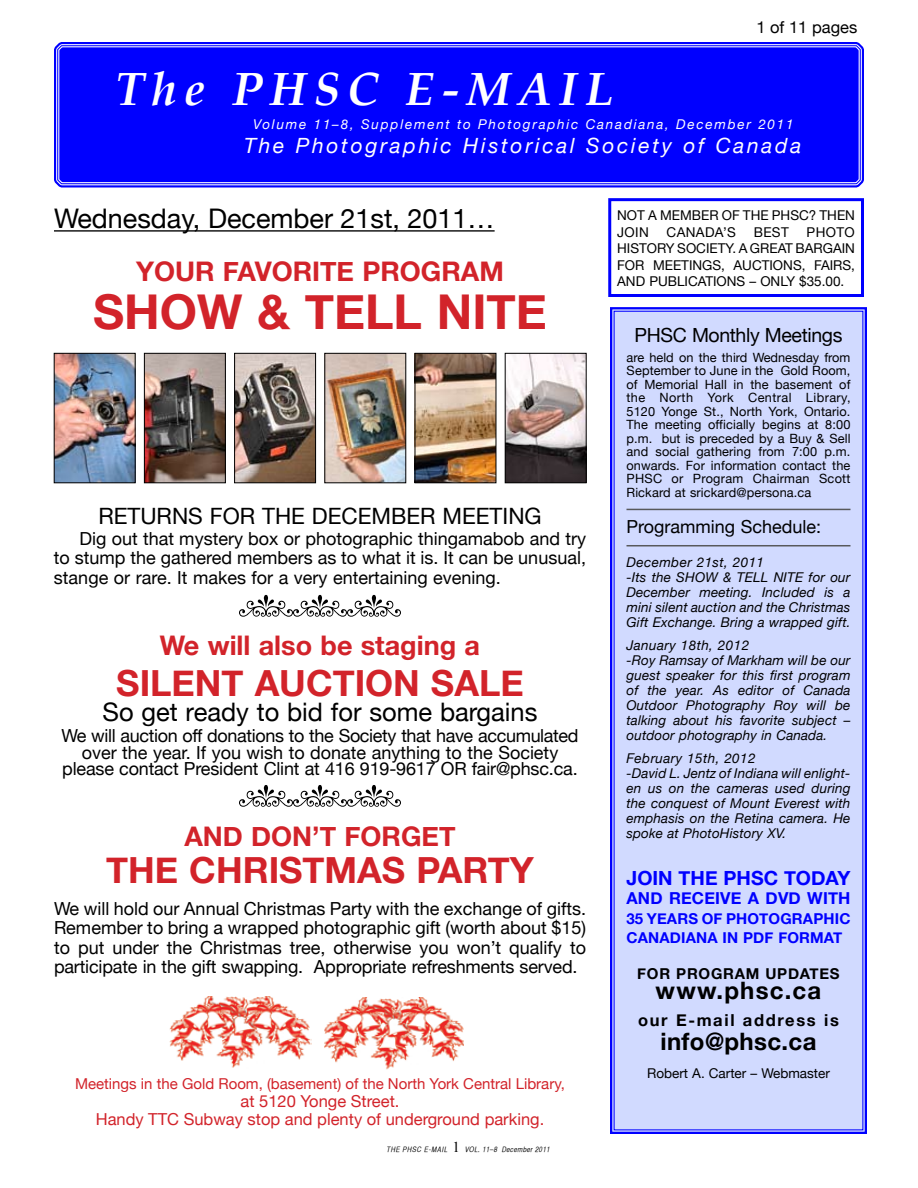
<style>
.page{position:relative;width:918px;height:1188px;background:#fff}
.page>*{position:absolute;margin:0;border:0;box-sizing:border-box;transform-origin:0 0}
.t1{font:54px "Woodtype Ornaments Two";color:#000}
.t2{font:700 48px "Helvetica Neue";color:#d2232a}
.t3{font:italic 700 46.5px "Palatino";letter-spacing:.16em;color:#fff}
.t4{font:700 36px "Helvetica Neue";color:#d2232a}
.t5{font:700 27px "Helvetica Neue";color:#d2232a}
.t6{font:27px "Helvetica Neue";color:#000}
.t7{font:25.5px "Helvetica Neue";color:#000}
.t8{font:700 24px "Helvetica Neue";letter-spacing:.015em;color:#000}
.t9{font:700 24px "Helvetica Neue";letter-spacing:.05em;color:#000}
.t10{font:22.5px "Helvetica Neue";color:#000}
.t11{font:italic 21px "Helvetica Neue";letter-spacing:.13em;color:#fff}
.t12{font:19.5px "Helvetica Neue";letter-spacing:-.02em;color:#000}
.t13{font:700 19.5px "Helvetica Neue";color:#00f}
.t14{font:18px/19.5px "Helvetica Neue";letter-spacing:-.01em;color:#000;text-align:justify}
.t15{font:16.5px/18px "Helvetica Neue";color:#d2232a;text-align:center}
.t16{font:700 16.5px "Helvetica Neue";letter-spacing:.01em;color:#00f}
.t17{font:700 16.5px "Helvetica Neue";letter-spacing:.1em;color:#000}
.t18{font:16.5px "Helvetica Neue";color:#000}
.t19{font:15px "Helvetica Neue";color:#d2232a}
.t20{font:700 15px/19.5px "Helvetica Neue";letter-spacing:.01em;color:#00f}
.t21{font:700 15px "Helvetica Neue";letter-spacing:.05em;color:#000}
.t22{font:italic 13.5px/15px "Helvetica Neue";letter-spacing:.01em;color:#000}
.t23{font:13.5px/16.5px "Helvetica Neue";color:#000}
.t24{font:italic 13.5px "Helvetica Neue";letter-spacing:.13em;color:#fff}
.t25{font:12.75px/13.5px "Helvetica Neue";letter-spacing:.01em;color:#000;text-align:justify}
.t26{font:7.5px "Helvetica CY Oblique";letter-spacing:.05em;color:#000}
.s1{font-family:"Times New Roman";font-size:15px}
</style>
<div class="page">
<svg style="left:54px;top:42px;width:810px;height:146px;background:#4747ff"></svg>
<svg style="left:56px;top:45px;width:805px;height:140px;background:#6363ff"></svg>
<div style="left:57px;top:46px;width:803px;height:137px;background:#00f"></div>
<div style="left:610px;top:307px;width:257px;height:827px;background:#d1daff"></div>
<div style="left:608px;top:198px;width:256px;height:99px;border:3px solid #00f"></div>
<hr style="left:54px;top:230px;width:441px;height:2px;background:#000">
<img style="left:56px;top:355px;width:77px;height:126px">
<div style="left:54px;top:353px;width:81px;height:130px;border:1px solid #000"></div>
<img style="left:146px;top:355px;width:78px;height:126px">
<div style="left:144px;top:353px;width:82px;height:130px;border:1px solid #000"></div>
<img style="left:236px;top:355px;width:78px;height:126px">
<div style="left:234px;top:353px;width:82px;height:130px;border:1px solid #000"></div>
<img style="left:327px;top:355px;width:77px;height:126px">
<div style="left:325px;top:353px;width:81px;height:130px;border:1px solid #000"></div>
<img style="left:417px;top:355px;width:77px;height:126px">
<div style="left:415px;top:353px;width:81px;height:130px;border:1px solid #000"></div>
<img style="left:507px;top:355px;width:77px;height:126px">
<div style="left:505px;top:353px;width:81px;height:130px;border:1px solid #000"></div>
<img style="left:169px;top:996px;width:142px;height:72px">
<img style="left:324px;top:997px;width:140px;height:73px">
<p class="t18" style="left:756px;top:17px;width:102px">1 of 11 pages</p>
<h3 class="t3" style="left:116px;top:53px;width:499px">The PHSC E-MAIL</h3>
<p class="t24" style="left:253px;top:116px;width:542px">Volume 11–8, Supplement to Photographic Canadiana, December 2011</p>
<p class="t11" style="left:244px;top:133px;width:559px">The Photographic Historical Society of Canada</p>
<h3 class="t6" style="left:54px;top:202px;width:442px">Wednesday, December 21st, 2011…</h3>
<h3 class="t5" style="left:136px;top:254px;width:369px">YOUR FAVORITE PROGRAM</h3>
<h2 class="t2" style="left:93px;top:282px;width:455px">SHOW &amp; TELL NITE</h2>
<p class="t10" style="left:98px;top:502px;width:445px">RETURNS FOR THE DECEMBER MEETING</p>
<p class="t14" style="left:54px;top:528px;width:534px;text-indent:26px">Dig out that mystery box or photographic thingamabob and try to stump the gathered members as to what it is. It can be unusual, stange or rare. It makes for a very entertaining evening.</p>
<h1 class="t1" style="left:239px;top:576px;width:163px">■■■</h1>
<h3 class="t5" style="left:160px;top:629px;width:322px">We will also be staging a</h3>
<h3 class="t4" style="left:116px;top:661px;width:409px">SILENT AUCTION SALE</h3>
<h3 class="t7" style="left:103px;top:697px;width:437px">So get ready to bid for some bargains</h3>
<p class="t14" style="left:61px;top:727px;width:519px;line-height:16.5px;text-align:center">We will auction off donations to the Society that have accumulated over the year. If you wish to donate anything to the Society please contact President Clint at 416 919-9617 OR fair@phsc.ca.</p>
<h1 class="t1" style="left:239px;top:766px;width:163px">■■■</h1>
<h3 class="t5" style="left:184px;top:819px;width:273px">AND DON’T FORGET</h3>
<h3 class="t4" style="left:106px;top:848px;width:429px">THE CHRISTMAS PARTY</h3>
<p class="t14" style="left:54px;top:898px;width:534px">We will hold our Annual Christmas Party with the exchange of gifts.<br>Remember to bring a wrapped photographic gift (worth about $15) to put under the Christmas tree, otherwise you won’t qualify to participate in the gift swapping. Appropriate refreshments served.</p>
<p class="t19" style="left:75px;top:1075px;width:491px">Meetings in the Gold Room, (basement) of the North York Central Library,</p>
<p class="t15" style="left:96px;top:1092px;width:450px">at 5120 Yonge Street.<br>Handy TTC Subway stop and plenty of underground parking.</p>
<p class="t26" style="left:387px;top:1145px;width:165px">THE PHSC E-MAIL <span class="s1">1</span> VOL. 11–8 December 2011</p>
<p class="t23" style="left:617px;top:207px;width:239px">NOT A MEMBER OF THE PHSC? THEN<br>JOIN</p>
<p class="t23" style="left:617px;top:223px;width:239px;text-align:justify;text-indent:189px">PHOTO HISTORY SOCIETY. A GREAT BARGAIN FOR MEETINGS, AUCTIONS, FAIRS, AND PUBLICATIONS – ONLY $35.00.</p>
<p class="t23" style="left:667px;top:223px;width:71px">CANADA’S</p>
<p class="t23" style="left:754px;top:223px;width:37px">BEST</p>
<p class="t12" style="left:635px;top:324px;width:209px">PHSC Monthly Meetings</p>
<p class="t25" style="left:627px;top:350px;width:226px">are held on the third Wednesday from September to June in the Gold Room, of Memorial Hall in the basement of the North York Central Library, 5120 Yonge St., North York, Ontario.<br>The meeting officially begins at 8:00 p.m. but is preceded by a Buy &amp; Sell and social gathering from 7:00 p.m. onwards. For information contact the PHSC or Program Chairman Scott Rickard at srickard@persona.ca</p>
<p class="t14" style="left:627px;top:517px;width:196px">Programming Schedule:</p>
<p class="t22" style="left:627px;top:554px;width:225px">December 21st, 2011<br>-Its the SHOW &amp; TELL NITE for our<br>December meeting. Included is a mini silent auction and the Christmas<br>Gift Exchange. Bring a wrapped gift.</p>
<p class="t22" style="left:627px;top:637px;width:226px">January 18th, 2012<br>-Roy Ramsay of Markham will be our guest speaker for this first program of the year. As editor of Canada<br>Outdoor Photography Roy will be talking about his favorite subject – outdoor photography in Canada.</p>
<p class="t22" style="left:627px;top:751px;width:226px">February 15th, 2012<br>-David L. Jentz of Indiana will enlight&shy;en us on the cameras used during the conquest of Mount Everest with emphasis on the Retina camera. He spoke at PhotoHistory XV.</p>
<p class="t13" style="left:627px;top:866px;width:226px">JOIN THE PHSC TODAY</p>
<p class="t16" style="left:627px;top:888px;width:226px">AND RECEIVE A DVD WITH</p>
<p class="t20" style="left:627px;top:908px;width:225px">35 YEARS OF PHOTOGRAPHIC<br>CANADIANA IN PDF FORMAT</p>
<p class="t21" style="left:637px;top:965px;width:204px">FOR PROGRAM UPDATES</p>
<h3 class="t9" style="left:656px;top:975px;width:167px">www.phsc.ca</h3>
<p class="t17" style="left:638px;top:1010px;width:202px">our E-mail address is</p>
<h3 class="t8" style="left:660px;top:1026px;width:158px">info@phsc.ca</h3>
<p class="t23" style="left:647px;top:1065px;width:184px">Robert A. Carter – Webmaster</p>
</div>
